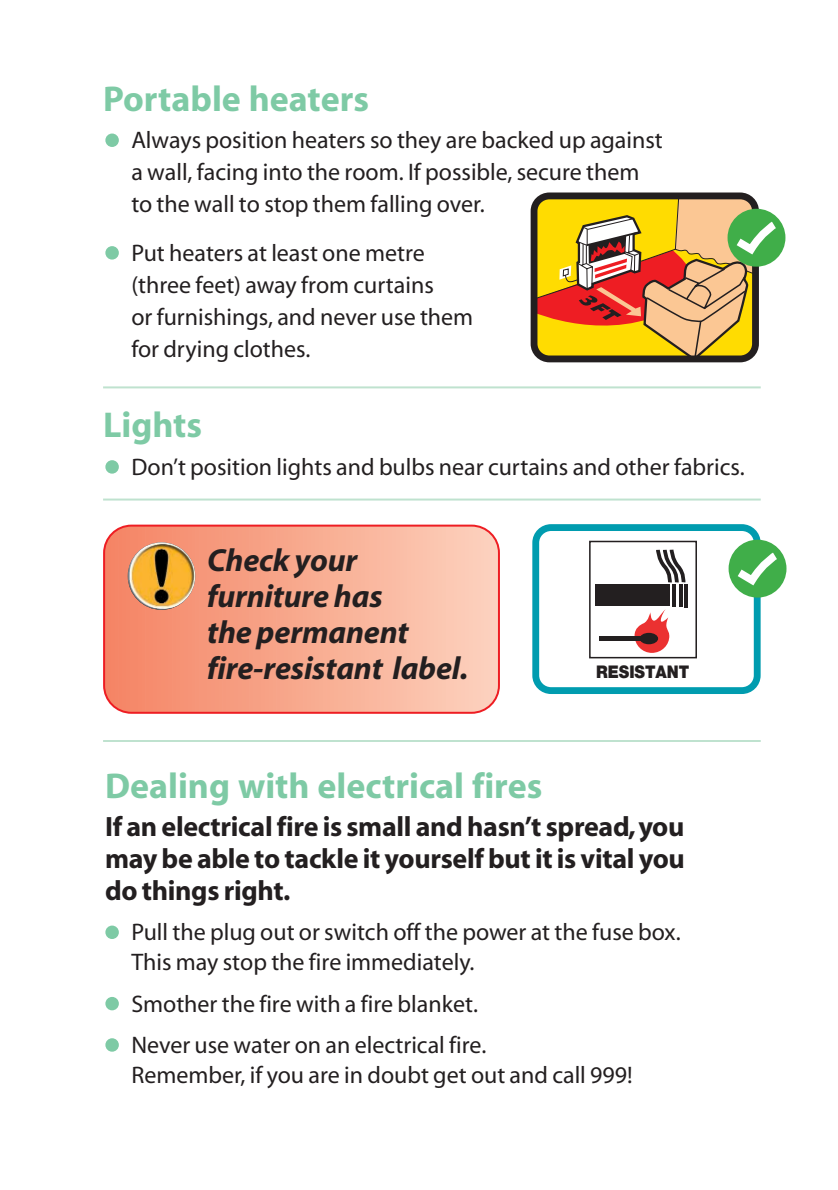
<style>
.page{position:relative;width:838px;height:1190px;background:#fff}
.page>*{position:absolute;margin:0;border:0;box-sizing:border-box;transform-origin:0 0}
.t1{font:700 36px "Myriad";color:#7ecaa5}
.t2{font:italic 700 32px/36px "Myriad";letter-spacing:-.005em;color:#231f20}
.t3{font:700 28px/32px "Myriad";letter-spacing:-.01em;color:#231f20;text-align:justify}
.t4{font:24px/32px "Myriad";color:#231f20}
.t5{font:900 17.4px "Helvetica Neue";color:#231f20;scale:.9 1}
.s1{font-size:64px;color:#7ecaa5}
</style>
<div class="page">
<svg style="left:532px;top:194px;width:250px;height:168px;background:#c99e4d"></svg>
<div style="left:532px;top:524px;width:229px;height:170px;border:7px solid #009caf;border-radius:15px"></div>
<svg style="left:729px;top:540px;width:58px;height:58px"></svg>
<svg style="left:535px;top:525px;width:248px;height:167px"></svg>
<svg style="left:103px;top:525px;width:397px;height:189px;background:#f8a88f"></svg>
<img style="left:128px;top:542px;width:67px;height:68px;border-radius:50%">
<hr style="left:103px;top:740px;width:658px;height:2px;background:#bfe2cf">
<hr style="left:103px;top:386px;width:658px;height:2px;background:#bfe2cf">
<hr style="left:103px;top:499px;width:658px;height:2px;background:#bfe2cf">
<h1 class="t1" style="left:103px;top:85px;width:268px">Portable heaters</h1>
<p class="t4" style="left:131px;top:126px;width:533px;text-indent:-28px"><span class="s1">•</span> Always position heaters so they are backed up against a wall, facing into the room. If possible, secure them to the wall to stop them falling over.</p>
<p class="t4" style="left:131px;top:239px;width:343px;text-indent:-28px"><span class="s1">•</span> Put heaters at least one metre (three feet) away from curtains<br>or furnishings, and never use them for drying clothes.</p>
<h1 class="t1" style="left:103px;top:412px;width:101px">Lights</h1>
<p class="t4" style="left:103px;top:453px;width:643px"><span class="s1">•</span> Don’t position lights and bulbs near curtains and other fabrics.</p>
<h2 class="t2" style="left:207px;top:545px;width:263px">Check your furniture has<br>the permanent fire-resistant label.</h2>
<p class="t5" style="left:596px;top:666px;width:105px">RESISTANT</p>
<h1 class="t1" style="left:105px;top:772px;width:439px">Dealing with electrical fires</h1>
<p class="t3" style="left:105px;top:812px;width:581px">If an electrical fire is small and hasn’t spread,you may be able to tackle it yourself but it is vital you do things right.</p>
<p class="t4" style="left:131px;top:919px;width:551px;line-height:30px;text-indent:-28px"><span class="s1">•</span> Pull the plug out or switch off the power at the fuse box.<br>This may stop the fire immediately.</p>
<p class="t4" style="left:103px;top:990px;width:376px"><span class="s1">•</span> Smother the fire with a fire blanket.</p>
<p class="t4" style="left:131px;top:1032px;width:503px;line-height:30px;text-indent:-28px"><span class="s1">•</span> Never use water on an electrical fire.<br>Remember, if you are in doubt get out and call 999!</p>
</div>
